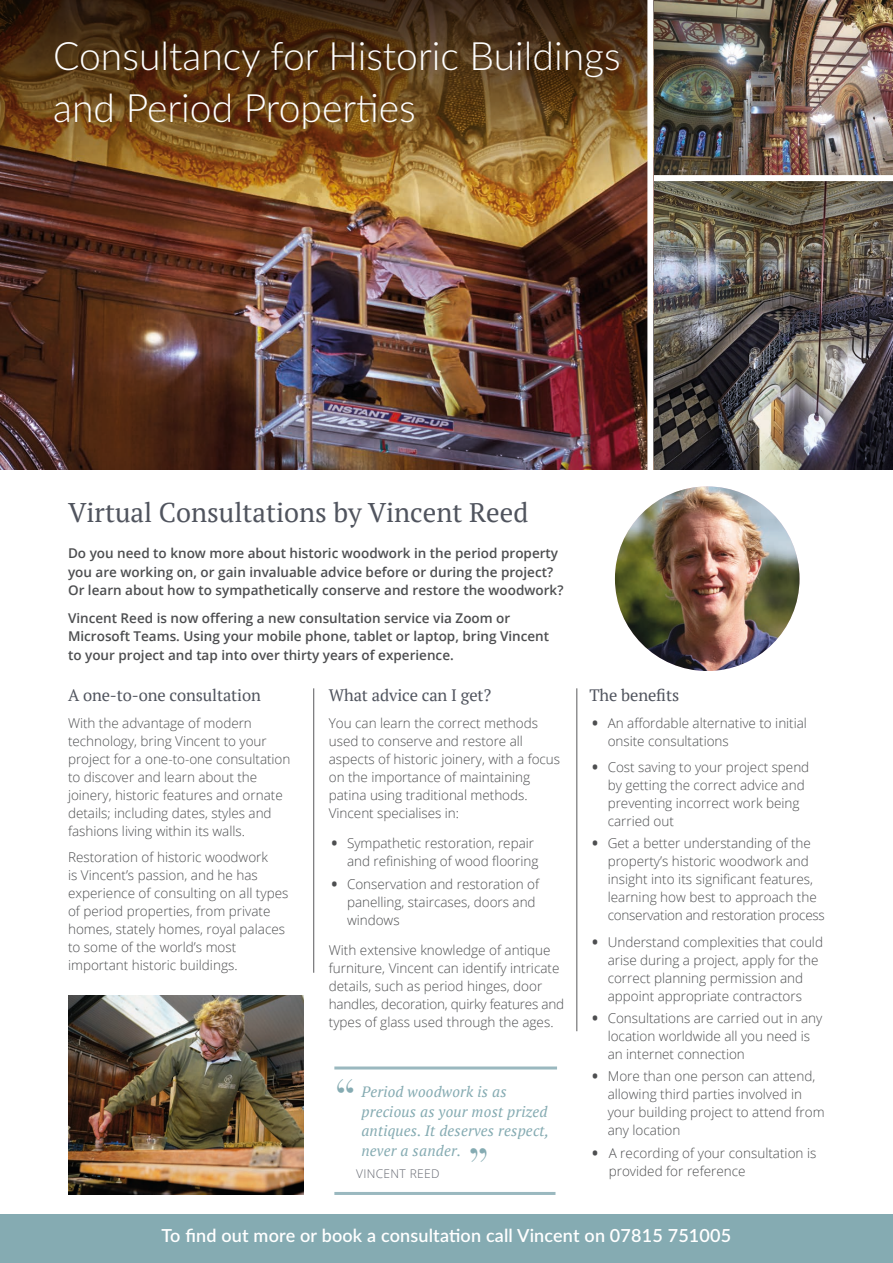
<style>
.page{position:relative;width:893px;height:1263px;background:#fff}
.page>*{position:absolute;margin:0;border:0;box-sizing:border-box;transform-origin:0 0}
.t1{font:48.9px "Didot";color:#85abb2}
.t2{font:300 39px/52.2px "Lato";color:#fff}
.t3{font:27px "PT Serif";color:#50545e}
.t4{font:600 18px "Lato";letter-spacing:.01em;color:#fff}
.t5{font:16.5px "PT Serif";letter-spacing:-.005em;color:#50545e}
.t6{font:italic 15px/19.5px "PT Serif";letter-spacing:.015em;color:#85abb2}
.t7{font:300 13.5px/18px "Open Sans";color:#4d4e50}
.t8{font:600 13.5px/18.8px "Open Sans";color:#4d4e50}
.t9{font:300 12px "Open Sans";letter-spacing:.03em;color:#63666f}
.s1{font-size:30px}
</style>
<div class="page">
<img style="left:653px;top:0;width:240px;height:175px">
<img style="left:68px;top:996px;width:235px;height:199px">
<img style="left:653px;top:181px;width:240px;height:289px">
<hr style="left:313px;top:688px;width:1px;height:285px;background:#5a5a5c">
<hr style="left:577px;top:688px;width:1px;height:343px;background:#5a5a5c">
<img style="left:615px;top:486px;width:184px;height:185px;border-radius:92px">
<div style="left:0;top:1214px;width:893px;height:49px;background:#85abb2"></div>
<img style="left:0;top:215px;width:647px;height:255px">
<img style="left:0;top:0;width:647px;height:215px">
<hr style="left:334px;top:1066px;width:223px;height:3px;background:#9ab8bf">
<hr style="left:334px;top:1192px;width:221px;height:3px;background:#9ab8bf">
<h2 class="t2" style="left:53px;top:34px;width:569px">Consultancy for Historic Buildings and Period Properties</h2>
<h3 class="t3" style="left:68px;top:502px;width:462px">Virtual Consultations by Vincent Reed</h3>
<p class="t8" style="left:68px;top:545px;width:497px">Do you need to know more about historic woodwork in the period property you are working on, or gain invaluable advice before or during the project?<br>Or learn about how to sympathetically conserve and restore the woodwork?</p>
<p class="t8" style="left:68px;top:608px;width:483px">Vincent Reed is now offering a new consultation service via Zoom or<br>Microsoft Teams. Using your mobile phone, tablet or laptop, bring Vincent to your project and tap into over thirty years of experience.</p>
<p class="t5" style="left:68px;top:689px;width:194px">A one-to-one consultation</p>
<p class="t7" style="left:68px;top:715px;width:224px">With the advantage of modern technology, bring Vincent to your project for a one-to-one consultation to discover and learn about the joinery, historic features and ornate details; including dates, styles and fashions living within its walls.</p>
<p class="t7" style="left:68px;top:849px;width:222px">Restoration of historic woodwork<br>is Vincent’s passion, and he has experience of consulting on all types of period properties, from private homes, stately homes, royal palaces to some of the world’s most important historic buildings.</p>
<p class="t5" style="left:329px;top:689px;width:164px">What advice can I get?</p>
<p class="t7" style="left:329px;top:715px;width:233px">You can learn the correct methods used to conserve and restore all aspects of historic joinery, with a focus on the importance of maintaining patina using traditional methods.<br>Vincent specialises in:</p>
<p class="t7" style="left:347px;top:836px;width:193px;text-indent:-18px"><span class="s1">•</span> Sympathetic restoration, repair and refinishing of wood flooring</p>
<p class="t7" style="left:347px;top:876px;width:194px;text-indent:-18px"><span class="s1">•</span> Conservation and restoration of panelling, staircases, doors and windows</p>
<p class="t7" style="left:329px;top:943px;width:237px">With extensive knowledge of antique furniture, Vincent can identify intricate details, such as period hinges, door handles, decoration, quirky features and types of glass used through the ages.</p>
<h1 class="t1" style="left:334px;top:1070px;width:23px">“</h1>
<p class="t6" style="left:361px;top:1083px;width:189px">Period woodwork is as precious as your most prized antiques. It deserves respect, never a sander.</p>
<h1 class="t1" style="left:489px;top:1171px;width:23px;rotate:-180deg">“</h1>
<p class="t9" style="left:356px;top:1169px;width:85px">VINCENT REED</p>
<p class="t5" style="left:589px;top:684px;width:91px">The benefits</p>
<p class="t7" style="left:608px;top:713px;width:201px;text-indent:-18px"><span class="s1">•</span> An affordable alternative to initial onsite consultations</p>
<p class="t7" style="left:608px;top:759px;width:203px;text-indent:-18px"><span class="s1">•</span> Cost saving to your project spend by getting the correct advice and preventing incorrect work being carried out</p>
<p class="t7" style="left:608px;top:836px;width:219px;text-indent:-18px"><span class="s1">•</span> Get a better understanding of the property’s historic woodwork and insight into its significant features, learning how best to approach the conservation and restoration process</p>
<p class="t7" style="left:608px;top:934px;width:217px;text-indent:-18px"><span class="s1">•</span> Understand complexities that could arise during a project, apply for the correct planning permission and appoint appropriate contractors</p>
<p class="t7" style="left:608px;top:1010px;width:216px;text-indent:-18px"><span class="s1">•</span> Consultations are carried out in any location worldwide all you need is an internet connection</p>
<p class="t7" style="left:608px;top:1069px;width:218px;text-indent:-18px"><span class="s1">•</span> More than one person can attend, allowing third parties involved in your building project to attend from any location</p>
<p class="t7" style="left:609px;top:1145px;width:209px;text-indent:-19px"><span class="s1">•</span> A recording of your consultation is provided for reference</p>
<h3 class="t4" style="left:162px;top:1223px;width:571px">To find out more or book a consultation call Vincent on 07815 751005</h3>
</div>
